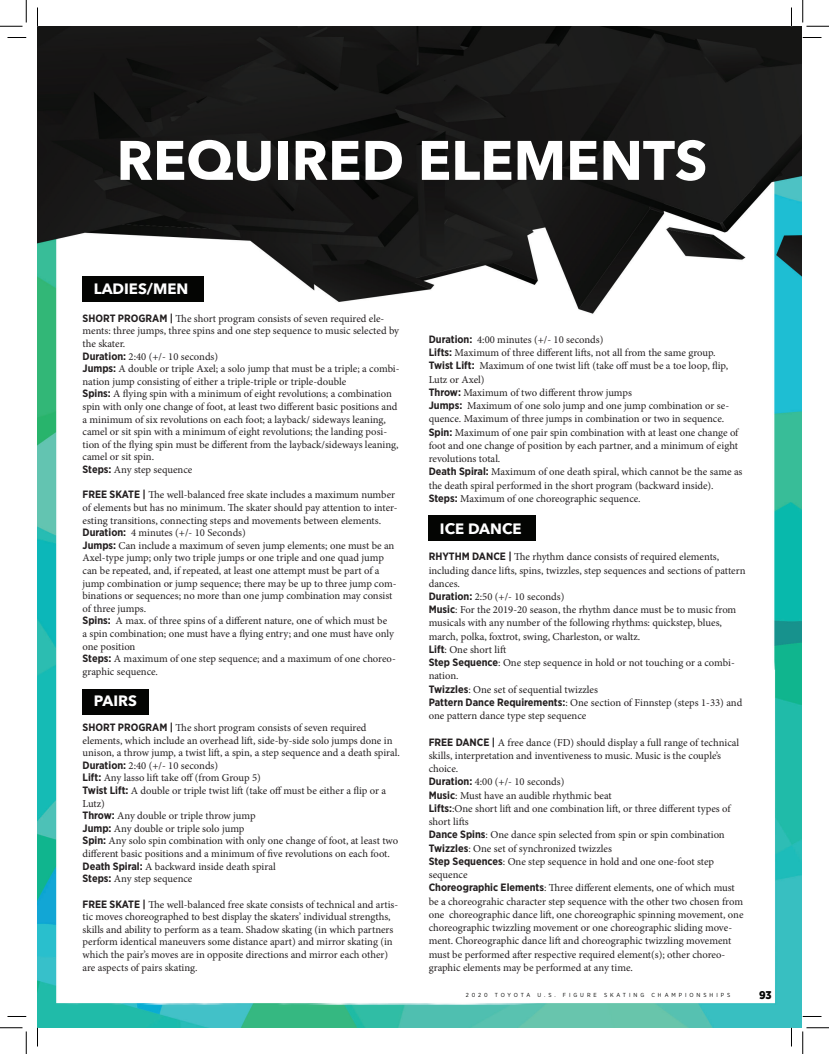
<style>
.page{position:relative;width:829px;height:1054px;background:#fff}
.page>*{position:absolute;margin:0;border:0;box-sizing:border-box;transform-origin:0 0}
.t1{font:700 55px "Avenir Next";color:#fff}
.t2{font:700 15px "Avenir Next";color:#fff}
.t3{font:900 11.25px "Gotham Narrow";color:#040503}
.t4{font:10.62px/12.6px "Minion Pro";letter-spacing:-.005em;color:#231f20}
.t5{font:5.88px "Gotham Narrow";letter-spacing:.5em;color:#040503}
.s1{font-family:"Gotham Narrow";font-weight:700}
</style>
<div class="page">
<img style="left:38px;top:26px;width:763px;height:1001px">
<div style="left:82px;top:276px;width:122px;height:26px;background:#040503"></div>
<div style="left:82px;top:688px;width:67px;height:26px;background:#040503"></div>
<div style="left:429px;top:515px;width:107px;height:26px;background:#040503"></div>
<svg style="left:8px;top:37px;width:18px;height:1px"></svg>
<svg style="left:802px;top:37px;width:19px;height:1px"></svg>
<svg style="left:8px;top:1016px;width:18px;height:1px"></svg>
<svg style="left:802px;top:1016px;width:19px;height:1px"></svg>
<svg style="left:37px;top:8px;width:1px;height:18px"></svg>
<svg style="left:37px;top:1028px;width:1px;height:18px"></svg>
<svg style="left:791px;top:8px;width:1px;height:18px"></svg>
<svg style="left:791px;top:1028px;width:1px;height:18px"></svg>
<svg style="left:0;top:0;width:27px;height:27px"></svg>
<svg style="left:0;top:1027px;width:27px;height:27px"></svg>
<svg style="left:802px;top:0;width:27px;height:27px"></svg>
<svg style="left:802px;top:1027px;width:27px;height:27px"></svg>
<h1 class="t1" style="left:117px;top:113px;width:592px">REQUIRED ELEMENTS</h1>
<h2 class="t2" style="left:94px;top:276px;width:96px">LADIES/MEN</h2>
<p class="t4" style="left:82px;top:312px;width:318px"><span class="s1">SHORT PROGRAM |</span> The short program consists of seven required ele&shy;ments: three jumps, three spins and one step sequence to music selected by the skater.<br><span class="s1">Duration:</span> 2:40 (+/- 10 seconds)<br><span class="s1">Jumps:</span> A double or triple Axel; a solo jump that must be a triple; a combi&shy;nation jump consisting of either a triple-triple or triple-double<br><span class="s1">Spins:</span> A flying spin with a minimum of eight revolutions; a combination spin with only one change of foot, at least two different basic positions and a minimum of six revolutions on each foot; a layback/ sideways leaning, camel or sit spin with a minimum of eight revolutions; the landing posi&shy;tion of the flying spin must be different from the layback/sideways leaning, camel or sit spin.<br><span class="s1">Steps:</span> Any step sequence</p>
<p class="t4" style="left:82px;top:489px;width:317px"><span class="s1">FREE SKATE |</span> The well-balanced free skate includes a maximum number of elements but has no minimum. The skater should pay attention to inter&shy;esting transitions, connecting steps and movements between elements.<br><span class="s1">Duration:</span> 4 minutes (+/- 10 Seconds)<br><span class="s1">Jumps:</span> Can include a maximum of seven jump elements; one must be an Axel-type jump; only two triple jumps or one triple and one quad jump can be repeated, and, if repeated, at least one attempt must be part of a jump combination or jump sequence; there may be up to three jump com&shy;binations or sequences; no more than one jump combination may consist of three jumps.<br><span class="s1">Spins:</span> A max. of three spins of a different nature, one of which must be<br>a spin combination; one must have a flying entry; and one must have only one position<br><span class="s1">Steps:</span> A maximum of one step sequence; and a maximum of one choreo&shy;graphic sequence.</p>
<h2 class="t2" style="left:94px;top:687px;width:45px">PAIRS</h2>
<p class="t4" style="left:83px;top:721px;width:319px"><span class="s1">SHORT PROGRAM |</span> The short program consists of seven required elements, which include an overhead lift, side-by-side solo jumps done in unison, a throw jump, a twist lift, a spin, a step sequence and a death spiral.<br><span class="s1">Duration:</span> 2:40 (+/- 10 seconds)<br><span class="s1">Lift:</span> Any lasso lift take off (from Group 5)<br><span class="s1">Twist Lift:</span> A double or triple twist lift (take off must be either a flip or a Lutz)<br><span class="s1">Throw:</span> Any double or triple throw jump<br><span class="s1">Jump:</span> Any double or triple solo jump<br><span class="s1">Spin:</span> Any solo spin combination with only one change of foot, at least two different basic positions and a minimum of five revolutions on each foot.<br><span class="s1">Death Spiral:</span> A backward inside death spiral<br><span class="s1">Steps:</span> Any step sequence</p>
<p class="t4" style="left:83px;top:898px;width:317px"><span class="s1">FREE SKATE |</span> The well-balanced free skate consists of technical and artis&shy;tic moves choreographed to best display the skaters’ individual strengths, skills and ability to perform as a team. Shadow skating (in which partners perform identical maneuvers some distance apart) and mirror skating (in which the pair’s moves are in opposite directions and mirror each other) are aspects of pairs skating.</p>
<p class="t4" style="left:429px;top:333px;width:315px;line-height:13.2px"><span class="s1">Duration:</span> 4:00 minutes (+/- 10 seconds)<br><span class="s1">Lifts:</span> Maximum of three different lifts, not all from the same group.<br><span class="s1">Twist Lift:</span> Maximum of one twist lift (take off must be a toe loop, flip, Lutz or Axel)<br><span class="s1">Throw:</span> Maximum of two different throw jumps<br><span class="s1">Jumps:</span> Maximum of one solo jump and one jump combination or se&shy;quence. Maximum of three jumps in combination or two in sequence.<br><span class="s1">Spin:</span> Maximum of one pair spin combination with at least one change of foot and one change of position by each partner, and a minimum of eight revolutions total.<br><span class="s1">Death Spiral:</span> Maximum of one death spiral, which cannot be the same as the death spiral performed in the short program (backward inside).<br><span class="s1">Steps:</span> Maximum of one choreographic sequence.</p>
<h2 class="t2" style="left:440px;top:515px;width:83px">ICE DANCE</h2>
<p class="t4" style="left:429px;top:550px;width:318px;line-height:13.2px"><span class="s1">RHYTHM DANCE |</span> The rhythm dance consists of required elements, including dance lifts, spins, twizzles, step sequences and sections of pattern dances.<br><span class="s1">Duration:</span> 2:50 (+/- 10 seconds)<br><span class="s1">Music</span>: For the 2019-20 season, the rhythm dance must be to music from musicals with any number of the following rhythms: quickstep, blues, march, polka, foxtrot, swing, Charleston, or waltz.<br><span class="s1">Lift</span>: One short lift<br><span class="s1">Step Sequence</span>: One step sequence in hold or not touching or a combi&shy;nation.<br><span class="s1">Twizzles</span>: One set of sequential twizzles<br><span class="s1">Pattern Dance Requirements:</span>: One section of Finnstep (steps 1-33) and one pattern dance type step sequence</p>
<p class="t4" style="left:429px;top:736px;width:316px;line-height:13.2px"><span class="s1">FREE DANCE |</span> A free dance (FD) should display a full range of technical skills, interpretation and inventiveness to music. Music is the couple’s choice.<br><span class="s1">Duration:</span> 4:00 (+/- 10 seconds)<br><span class="s1">Music</span>: Must have an audible rhythmic beat<br><span class="s1">Lifts:</span>:One short lift and one combination lift, or three different types of short lifts<br><span class="s1">Dance Spins</span>: One dance spin selected from spin or spin combination <span class="s1">Twizzles</span>: One set of synchronized twizzles<br><span class="s1">Step Sequences</span>: One step sequence in hold and one one-foot step sequence<br><span class="s1">Choreographic Elements</span>: Three different elements, one of which must be a choreograhic character step sequence with the other two chosen from one choreographic dance lift, one choreographic spinning movement, one choreographic twizzling movement or one choreographic sliding move&shy;ment. Choreographic dance lift and choreographic twizzling movement must be performed after respective required element(s); other choreo&shy;graphic elements may be performed at any time.</p>
<p class="t5" style="left:466px;top:991px;width:266px">2020 TOYOTA U.S. FIGURE SKATING CHAMPIONSHIPS</p>
<p class="t3" style="left:759px;top:987px;width:14px">93</p>
</div>
